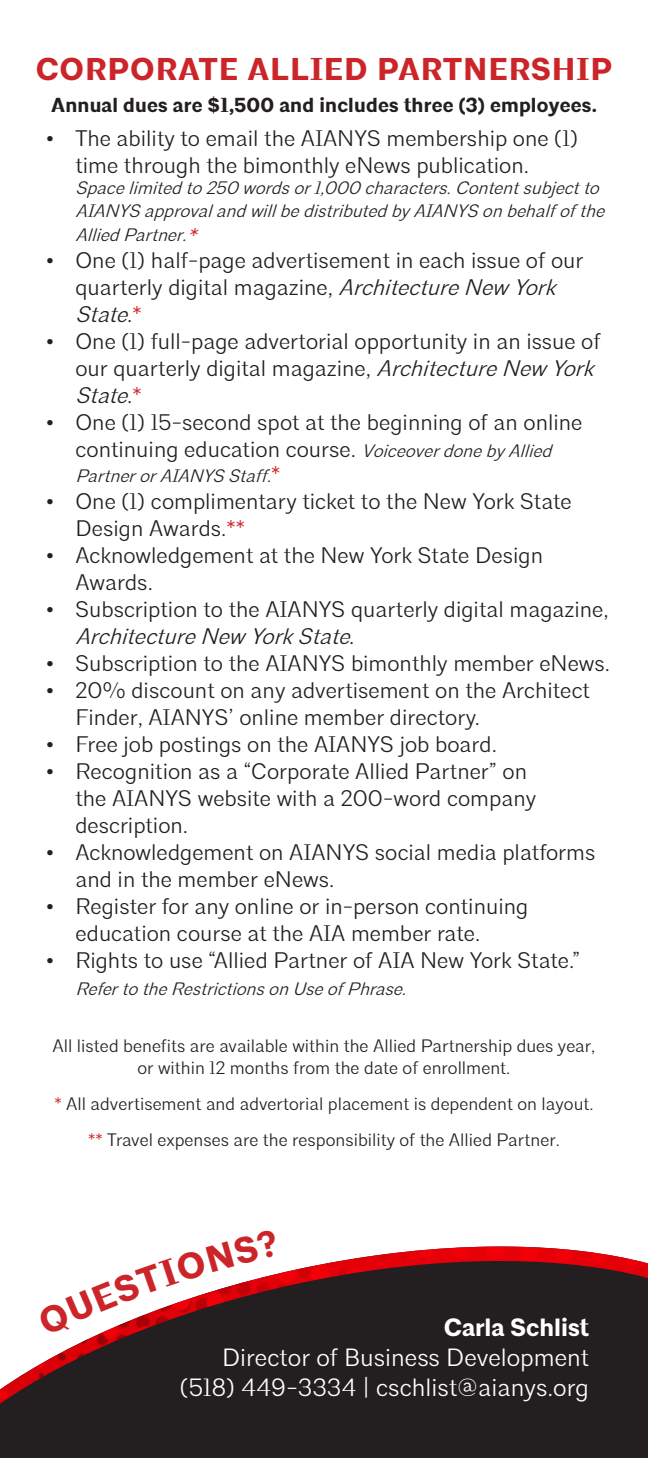
<style>
.page{position:relative;width:648px;height:1458px;background:#fff}
.page>*{position:absolute;margin:0;border:0;box-sizing:border-box;transform-origin:0 0}
.t1{font:700 31.5px "Architype";letter-spacing:.03em;color:#cb2529}
.t2{font:300 24.97px "Architype";color:#fff}
.t3{font:700 24.97px "Architype";color:#fff}
.t4{font:300 22.5px/27px "Architype";color:#231f20}
.t5{font:700 20.25px "Architype";letter-spacing:.01em;color:#231f20}
.t6{font:300 18px "Architype";color:#231f20}
.t7{font:italic 300 18px/22.5px "Architype";color:#231f20}
.s1{font-size:22.5px;color:#cb2529}
.s2{font-style:italic}
.s3{color:#cb2529}
.s4{font-style:italic;font-size:18px}
.s5{font-style:normal;font-size:22.5px;color:#cb2529}
</style>
<div class="page">
<svg style="left:0;top:1246px;width:648px;height:212px;background:#3f2e30"></svg>
<svg style="left:37px;top:1246px;width:242px;height:92px"></svg>
<p class="t1" style="left:36px;top:50px;width:578px">CORPORATE ALLIED PARTNERSHIP</p>
<p class="t5" style="left:51px;top:93px;width:547px">Annual dues are $1,500 and includes three (3) employees.</p>
<p class="t4" style="left:75px;top:125px;width:504px;text-indent:-30px">• The ability to email the AIANYS membership one (1) time through the bimonthly eNews publication.</p>
<p class="t7" style="left:75px;top:177px;width:537px">Spacelimitedto250 wordsor1,000 characters.Contentsubjectto<br>AIANYSapprovalandwillbedistributedby AIANYSonbehalfofthe</p>
<p class="t7" style="left:75px;top:224px;width:130px">AlliedPartner.<span class="s1">*</span></p>
<p class="t4" style="left:75px;top:247px;width:510px;text-indent:-30px">• One (1) half-page advertisement in each issue of our quarterly digital magazine, <span class="s2">ArchitectureNew York<br>State</span>. <span class="s3">*</span></p>
<p class="t4" style="left:75px;top:328px;width:527px;text-align:justify;text-indent:-30px">• One (1) full-page advertorial opportunity in an issue of our quarterly digital magazine, <span class="s2">ArchitectureNew York State</span>. <span class="s3">*</span></p>
<p class="t4" style="left:45px;top:409px;width:539px;text-align:center">• One (1) 15-second spot at the beginning of an online continuing education course. <span class="s4">Voiceoverdoneby Allied</span></p>
<p class="t7" style="left:75px;top:465px;width:206px">PartnerorAIANYSStaff.<span class="s5">*</span></p>
<p class="t4" style="left:75px;top:488px;width:498px;text-indent:-30px">• One (1) complimentary ticket to the New York State<br>Design Awards.<span class="s3">**</span></p>
<p class="t4" style="left:75px;top:542px;width:469px;text-indent:-30px">• Acknowledgement at the New York State Design<br>Awards.</p>
<p class="t4" style="left:75px;top:596px;width:535px;text-indent:-30px">• Subscription to the AIANYS quarterly digital magazine,<br><span class="s2">ArchitectureNew YorkState</span>.</p>
<p class="t4" style="left:45px;top:650px;width:567px">• Subscription to the AIANYS bimonthly member eNews.</p>
<p class="t4" style="left:75px;top:677px;width:516px;text-indent:-30px">• 20% discount on any advertisement on the Architect<br>Finder, AIANYS’ online member directory.</p>
<p class="t4" style="left:45px;top:731px;width:453px">• Free job postings on the AIANYS job board.</p>
<p class="t4" style="left:75px;top:758px;width:462px;text-indent:-30px">• Recognition as a “Corporate Allied Partner” on the AIANYS website with a 200-word company description.</p>
<p class="t4" style="left:75px;top:839px;width:522px;text-indent:-30px">• Acknowledgement on AIANYS social media platforms and in the member eNews.</p>
<p class="t4" style="left:75px;top:893px;width:454px;text-indent:-30px">• Register for any online or in-person continuing education course at the AIA member rate.</p>
<p class="t4" style="left:45px;top:947px;width:537px">• Rights to use “Allied Partner of AIA New York State.”</p>
<p class="t7" style="left:75px;top:978px;width:338px">RefertotheRestrictionsonUseofPhrase.</p>
<p class="t6" style="left:53px;top:1035px;width:544px">All listed benefits are available within the Allied Partnership dues year,</p>
<p class="t6" style="left:138px;top:1057px;width:374px">or within 12 months from the date of enrollment.</p>
<p class="t6" style="left:54px;top:1093px;width:541px"><span class="s3">*</span> All advertisement and advertorial placement is dependent on layout.</p>
<p class="t6" style="left:88px;top:1129px;width:473px"><span class="s3">**</span> Travel expenses are the responsibility of the Allied Partner.</p>
<p class="t3" style="left:444px;top:1312px;width:147px">Carla Schlist</p>
<p class="t2" style="left:222px;top:1342px;width:368px">Director of Business Development</p>
<p class="t2" style="left:180px;top:1372px;width:411px">(518) 449-3334 | cschlist@aianys.org</p>
</div>
